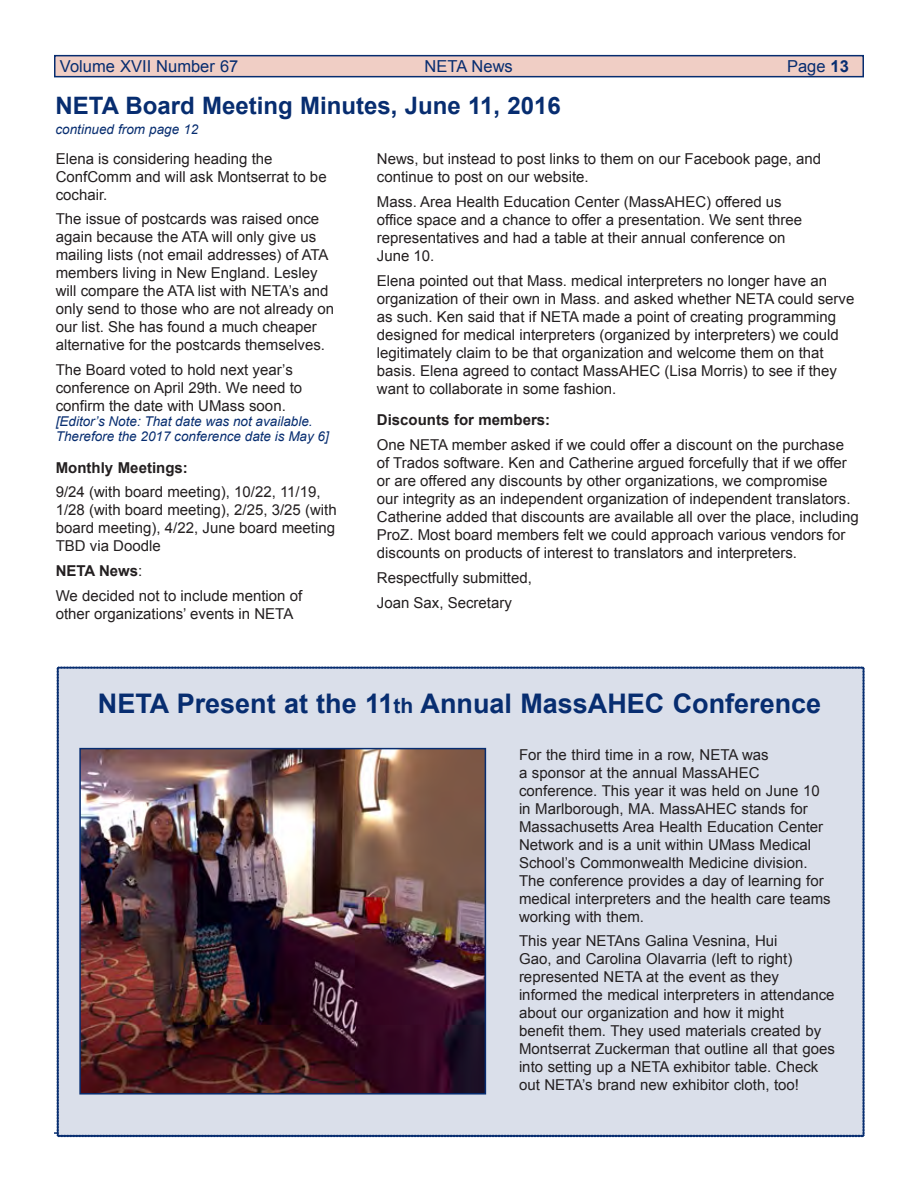
<style>
.page{position:relative;width:918px;height:1188px;background:#fff}
.page>*{position:absolute;margin:0;border:0;box-sizing:border-box;transform-origin:0 0}
.t1{font:700 27px "Arial";color:#072d70}
.t2{font:700 24px "Arial";color:#072d70}
.t3{font:16.5px "Arial";color:#072d70}
.t4{font:15px/18px "Arial";color:#231f20}
.t5{font:700 15px "Arial";color:#231f20}
.t6{font:italic 13.5px/15px "Arial";color:#072d70}
.s1{font-weight:700}
.s2{font-size:21px}
</style>
<div class="page">
<div style="left:55px;top:56px;width:808px;height:21px;background:#f0cec5"></div>
<div style="left:54px;top:55px;width:810px;height:22px;border:2px solid #072d70"></div>
<hr style="left:54px;top:1132px;width:810px;height:2px;background:#072d70">
<div style="left:57px;top:667px;width:807px;height:470px;background:#dadfea"></div>
<img style="left:82px;top:751px;width:401px;height:341px">
<div style="left:79px;top:748px;width:407px;height:347px;border:2px solid #072d70"></div>
<p class="t3" style="left:60px;top:56px;width:180px">Volume XVII Number 67</p>
<p class="t3" style="left:425px;top:56px;width:90px">NETA News</p>
<p class="t3" style="left:787px;top:56px;width:63px">Page <span class="s1">13</span></p>
<h2 class="t2" style="left:55px;top:89px;width:507px">NETA Board Meeting Minutes, June 11, 2016</h2>
<p class="t6" style="left:55px;top:122px;width:144px">continued from page 12</p>
<p class="t4" style="left:56px;top:150px;width:272px">Elena is considering heading the<br>ConfComm and will ask Montserrat to be cochair.</p>
<p class="t4" style="left:56px;top:210px;width:280px">The issue of postcards was raised once again because the ATA will only give us mailing lists (not email addresses) of ATA members living in New England. Lesley will compare the ATA list with NETA’s and only send to those who are not already on our list. She has found a much cheaper alternative for the postcards themselves.</p>
<p class="t4" style="left:56px;top:361px;width:248px">The Board voted to hold next year’s conference on April 29th. We need to confirm the date with UMass soon.</p>
<p class="t6" style="left:56px;top:414px;width:275px">[Editor’s Note: That date was not available.<br>Therefore the 2017 conference date is May 6]</p>
<p class="t5" style="left:56px;top:458px;width:134px">Monthly Meetings:</p>
<p class="t4" style="left:56px;top:483px;width:282px">9/24 (with board meeting), 10/22, 11/19, 1/28 (with board meeting), 2/25, 3/25 (with board meeting), 4/22, June board meeting TBD via Doodle</p>
<p class="t4" style="left:56px;top:559px;width:248px;line-height:24.8px"><span class="s1">NETA News</span>:<br>We decided not to include mention of</p>
<p class="t4" style="left:56px;top:605px;width:239px">other organizations’ events in NETA</p>
<p class="t4" style="left:377px;top:150px;width:446px">News, but instead to post links to them on our Facebook page, and continue to post on our website.</p>
<p class="t4" style="left:377px;top:193px;width:427px">Mass. Area Health Education Center (MassAHEC) offered us office space and a chance to offer a presentation. We sent three representatives and had a table at their annual conference on June 10.</p>
<p class="t4" style="left:377px;top:272px;width:479px">Elena pointed out that Mass. medical interpreters no longer have an organization of their own in Mass. and asked whether NETA could serve as such. Ken said that if NETA made a point of creating programming designed for medical interpreters (organized by interpreters) we could legitimately claim to be that organization and welcome them on that basis. Elena agreed to contact MassAHEC (Lisa Morris) to see if they want to collaborate in some fashion.</p>
<p class="t5" style="left:377px;top:410px;width:175px">Discounts for members:</p>
<p class="t4" style="left:377px;top:436px;width:483px">One NETA member asked if we could offer a discount on the purchase of Trados software. Ken and Catherine argued forcefully that if we offer or are offered any discounts by other organizations, we compromise<br>our integrity as an independent organization of independent translators.<br>Catherine added that discounts are available all over the place, including ProZ. Most board members felt we could approach various vendors for discounts on products of interest to translators and interpreters.</p>
<p class="t4" style="left:377px;top:565px;width:157px;line-height:24.8px">Respectfully submitted,<br>Joan Sax, Secretary</p>
<h1 class="t1" style="left:98px;top:685px;width:725px">NETA Present at the 11<span class="s2">th</span> Annual MassAHEC Conference</h1>
<p class="t4" style="left:519px;top:746px;width:313px">For the third time in a row, NETA was<br>a sponsor at the annual MassAHEC conference. This year it was held on June 10 in Marlborough, MA. MassAHEC stands for Massachusetts Area Health Education Center Network and is a unit within UMass Medical School’s Commonwealth Medicine division.<br>The conference provides a day of learning for medical interpreters and the health care teams working with them.</p>
<p class="t4" style="left:519px;top:932px;width:317px">This year NETAns Galina Vesnina, Hui<br>Gao, and Carolina Olavarria (left to right) represented NETA at the event as they informed the medical interpreters in attendance about our organization and how it might<br>benefit them. They used materials created by Montserrat Zuckerman that outline all that goes into setting up a NETA exhibitor table. Check out NETA’s brand new exhibitor cloth, too!</p>
</div>
